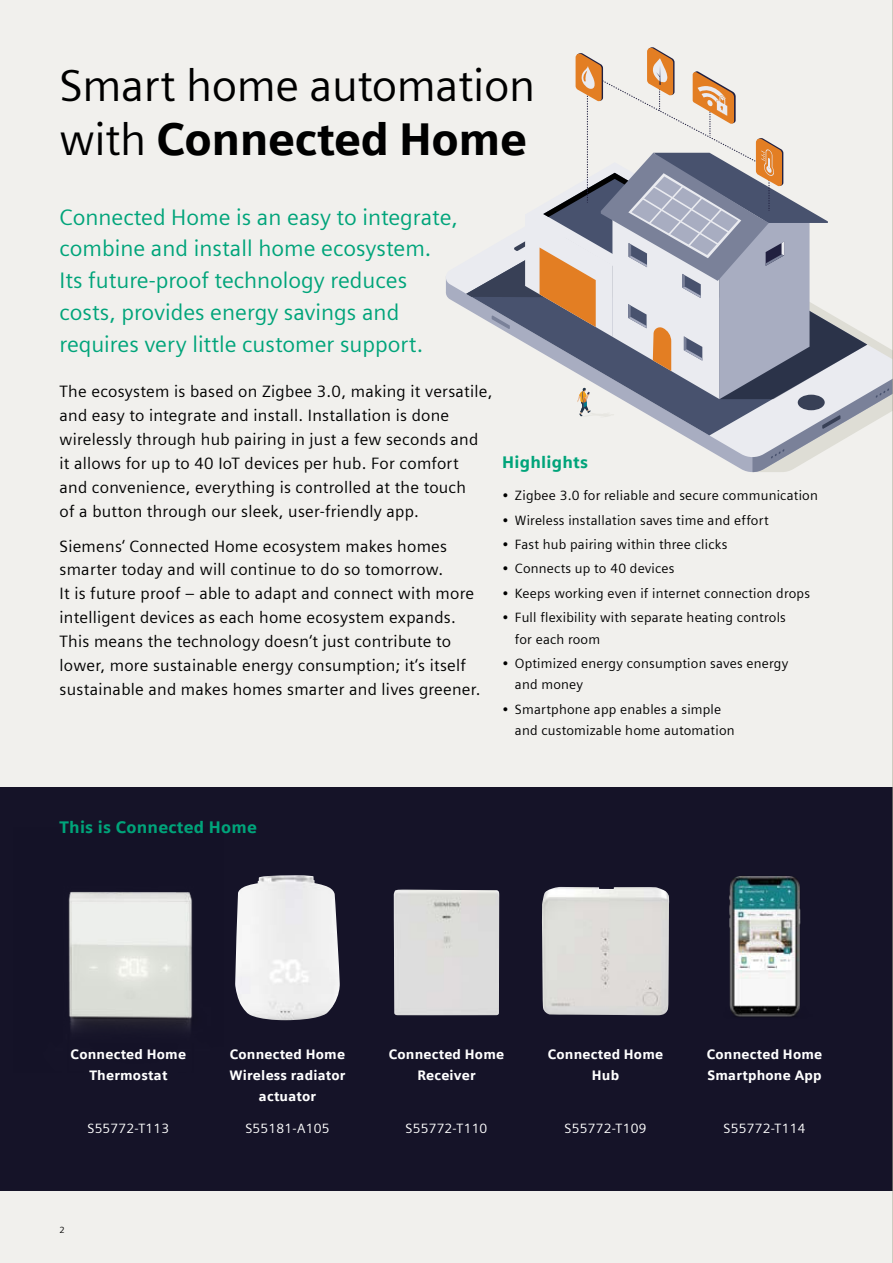
<style>
.page{position:relative;width:893px;height:1263px;background:#f1f0ed}
.page>*{position:absolute;margin:0;border:0;box-sizing:border-box;transform-origin:0 0}
.t1{font:45px "Siemens Sans Global";letter-spacing:-.01em;color:#000}
.t2{font:900 45px "Siemens Sans";letter-spacing:-.01em;color:#000}
.t3{font:22.5px/32px "Siemens Sans Global";color:#00a47a}
.t4{font:16.5px/23.9px "Siemens Sans Global";letter-spacing:.015em;color:#000}
.t5{font:900 16.5px "Siemens Sans";letter-spacing:.015em;color:#00a47a}
.t6{font:13.5px/21.3px "Siemens Sans Global";letter-spacing:.015em;color:#000}
.t7{font:900 13.5px/21.3px "Siemens Sans";letter-spacing:.015em;color:#fff;text-align:center}
.t8{font:13.5px "Siemens Sans Global";letter-spacing:.015em;color:#fff}
.t9{font:9px "Siemens Sans Global";color:#000}
.s1{font-family:"Siemens Sans Global";font-weight:400}
</style>
<div class="page">
<svg style="left:466px;top:47px;width:426px;height:425px"></svg>
<div style="left:0;top:787px;width:893px;height:404px;background:#151328"></div>
<img style="left:542px;top:887px;width:127px;height:128px">
<img style="left:235px;top:875px;width:105px;height:145px">
<div style="left:394px;top:890px;width:105px;height:125px;background:#dcdcdc"></div>
<img style="left:68px;top:892px;width:124px;height:139px">
<img style="left:729px;top:876px;width:72px;height:141px">
<hr style="left:892px;top:0;width:1px;height:1263px;background:#aca996">
<h1 class="t1" style="left:60px;top:67px;width:477px">Smart home automation</h1>
<h1 class="t2" style="left:60px;top:121px;width:469px"><span class="s1">with</span> Connected Home</h1>
<h2 class="t3" style="left:60px;top:202px;width:400px">Connected Home is an easy to integrate, combine and install home ecosystem.<br>Its future-proof technology reduces costs, provides energy savings and requires very little customer support.</h2>
<p class="t4" style="left:60px;top:381px;width:435px">The ecosystem is based on Zigbee 3.0, making it versatile, and easy to integrate and install. Installation is done wirelessly through hub pairing in just a few seconds and<br>it allows for up to 40 IoT devices per hub. For comfort<br>and convenience, every thing is controlled at the touch<br>of a button through our sleek, user-friendly app.</p>
<p class="t4" style="left:60px;top:535px;width:423px">Siemens‘ Connected Home ecosystem makes homes smarter today and will continue to do so tomorrow.<br>It is future proof – able to adapt and connect with more intelligent devices as each home ecosystem expands.<br>This means the technology doesn‘t just contribute to lower, more sustainable energy consumption; it‘s itself sustainable and makes homes smarter and lives greener.</p>
<p class="t5" style="left:502px;top:456px;width:87px">Highlights</p>
<p class="t6" style="left:502px;top:486px;width:317px">• Zigbee 3.0 for reliable and secure communication</p>
<p class="t6" style="left:502px;top:510px;width:268px">• Wireless installation saves time and effort</p>
<p class="t6" style="left:502px;top:535px;width:227px">• Fast hub pairing within three clicks</p>
<p class="t6" style="left:502px;top:559px;width:174px">• Connects up to 40 devices</p>
<p class="t6" style="left:502px;top:584px;width:309px">• Keeps working even if internet connection drops</p>
<p class="t6" style="left:515px;top:608px;width:273px;text-indent:-13px">• Full flexibility with separate heating controls for each room</p>
<p class="t6" style="left:515px;top:654px;width:275px;text-indent:-13px">• Optimized energy consumption saves energy and money</p>
<p class="t6" style="left:515px;top:699px;width:221px;text-indent:-13px">• Smartphone app enables a simple and customizable home automation</p>
<p class="t5" style="left:60px;top:821px;width:199px">This is Connected Home</p>
<p class="t7" style="left:71px;top:1044px;width:117px">Connected Home<br>Thermostat</p>
<p class="t8" style="left:87px;top:1123px;width:83px">S55772-T113</p>
<p class="t9" style="left:60px;top:1226px;width:7px">2</p>
<p class="t7" style="left:230px;top:1044px;width:117px">Connected Home<br>Wireless radiator actuator</p>
<p class="t8" style="left:245px;top:1123px;width:86px">S55181-A105</p>
<p class="t7" style="left:389px;top:1044px;width:117px">Connected Home<br>Receiver</p>
<p class="t8" style="left:405px;top:1123px;width:83px">S55772-T110</p>
<p class="t7" style="left:548px;top:1044px;width:117px">Connected Home<br>Hub</p>
<p class="t8" style="left:565px;top:1123px;width:83px">S55772-T109</p>
<p class="t7" style="left:707px;top:1044px;width:117px;text-align:left">Connected Home<br>Smartphone App</p>
<p class="t8" style="left:724px;top:1123px;width:83px">S55772-T114</p>
</div>
